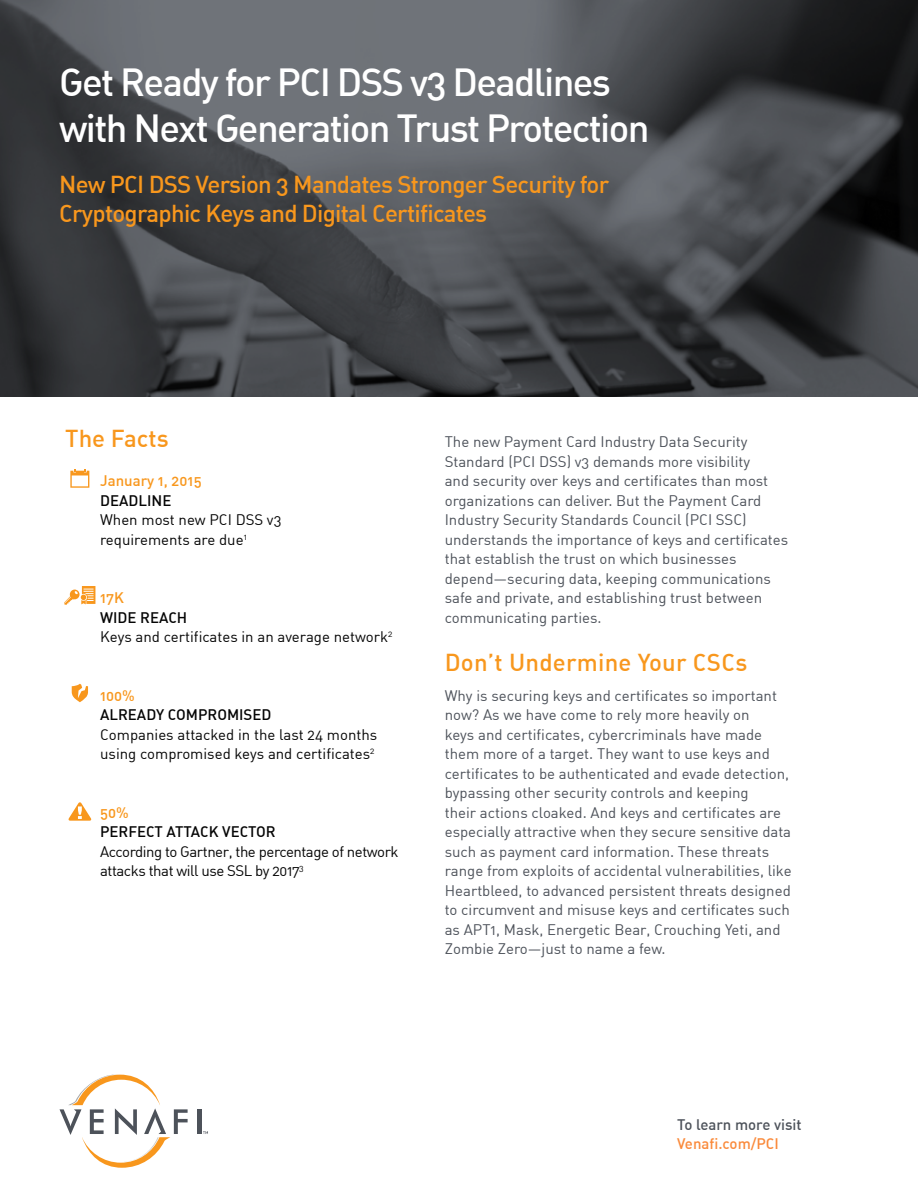
<style>
.page{position:relative;width:918px;height:1188px;background:#fff}
.page>*{position:absolute;margin:0;border:0;box-sizing:border-box;transform-origin:0 0}
.t1{font:38.4px/46px "DIN Medium Alternate";letter-spacing:-.045em;color:#fff}
.t2{font:24px/28.8px "DIN Medium Alternate";letter-spacing:-.03em;color:#f8971d}
.t3{font:24px "DIN Medium Alternate";letter-spacing:.01em;color:#f8971d}
.t4{font:24px "DIN Medium Alternate";color:#f8971d}
.t5{font:15px/19.5px "DIN Regular Alternate";color:#4d525a}
.t6{font:15px/19.5px "DIN Regular Alternate";color:#050505}
.t7{font:15px/19.5px "DIN Regular Alternate";letter-spacing:-.03em;color:#050505}
.t8{font:15px "DIN Medium Alternate";color:#050505}
.t9{font:15px "DIN Medium Alternate";color:#f8971d}
.t10{font:15px "DIN Medium Alternate";color:#4d525a}
.t11{font:15px "DIN Medium Alternate";color:#fa8a3b}
</style>
<div class="page">
<svg style="left:72px;top:684px;width:16px;height:18px"></svg>
<svg style="left:68px;top:802px;width:24px;height:19px"></svg>
<svg style="left:64px;top:586px;width:31px;height:19px"></svg>
<svg style="left:70px;top:469px;width:19px;height:19px"></svg>
<svg style="left:0;top:0;width:918px;height:397px;background:#47494d"></svg>
<svg style="left:154px;top:121px;width:1px;height:13px"></svg>
<svg style="left:98px;top:121px;width:2px;height:13px"></svg>
<hr style="left:197px;top:1109px;width:4px;height:25px;background:#4d525a">
<svg style="left:60px;top:1075px;width:128px;height:93px"></svg>
<svg style="left:203px;top:1131px;width:5px;height:3px"></svg>
<h1 class="t1" style="left:59px;top:58px;width:592px">Get Ready for PCI DSS v3 Deadlines with Next Generation Trust Protection</h1>
<h2 class="t2" style="left:59px;top:170px;width:552px">New PCI DSS Version 3 Mandates Stronger Security for<br>Cryptographic Keys and Digital Certificates</h2>
<h2 class="t4" style="left:65px;top:423px;width:105px">The Facts</h2>
<p class="t9" style="left:100px;top:471px;width:103px">January 1, 2015</p>
<p class="t8" style="left:100px;top:491px;width:73px">DEADLINE</p>
<p class="t6" style="left:100px;top:510px;width:183px">When most new PCI DSS v3 requirements are due<sup>1</sup></p>
<p class="t9" style="left:100px;top:588px;width:25px">17K</p>
<p class="t8" style="left:100px;top:608px;width:89px">WIDE REACH</p>
<p class="t6" style="left:100px;top:627px;width:294px">Keys and certificates in an average network<sup>2</sup></p>
<p class="t9" style="left:100px;top:686px;width:36px">100%</p>
<p class="t8" style="left:100px;top:705px;width:173px">ALREADY COMPROMISED</p>
<p class="t6" style="left:100px;top:724px;width:279px">Companies attacked in the last 24 months using compromised keys and certificates<sup>2</sup></p>
<p class="t9" style="left:100px;top:803px;width:30px">50%</p>
<p class="t8" style="left:100px;top:822px;width:177px">PERFECT ATTACK VECTOR</p>
<p class="t7" style="left:100px;top:841px;width:300px">According to Gartner, the percentage of network attacks that will use SSL by 2017<sup>3</sup></p>
<p class="t5" style="left:445px;top:432px;width:345px">The new Payment Card Industry Data Security Standard (PCI DSS) v3 demands more visibility<br>and security over keys and certificates than most organizations can deliver. But the Payment Card Industry Security Standards Council (PCI SSC) understands the importance of keys and certificates that establish the trust on which businesses depend—securing data, keeping communications safe and private, and establishing trust between communicating parties.</p>
<h2 class="t3" style="left:445px;top:647px;width:304px">Don’t Undermine Your CSCs</h2>
<p class="t5" style="left:445px;top:685px;width:348px">Why is securing keys and certificates so important now? As we have come to rely more heavily on<br>keys and certificates, cybercriminals have made them more of a target. They want to use keys and certificates to be authenticated and evade detection, bypassing other security controls and keeping<br>their actions cloaked. And keys and certificates are especially attractive when they secure sensitive data such as payment card information. These threats range from exploits of accidental vulnerabilities, like Heartbleed, to advanced persistent threats designed to circumvent and misuse keys and certificates such as APT1, Mask, Energetic Bear, Crouching Yeti, and Zombie Zero—just to name a few.</p>
<p class="t10" style="left:677px;top:1115px;width:126px">To learn more visit</p>
<p class="t11" style="left:677px;top:1134px;width:103px">Venafi.com/PCI</p>
</div>
